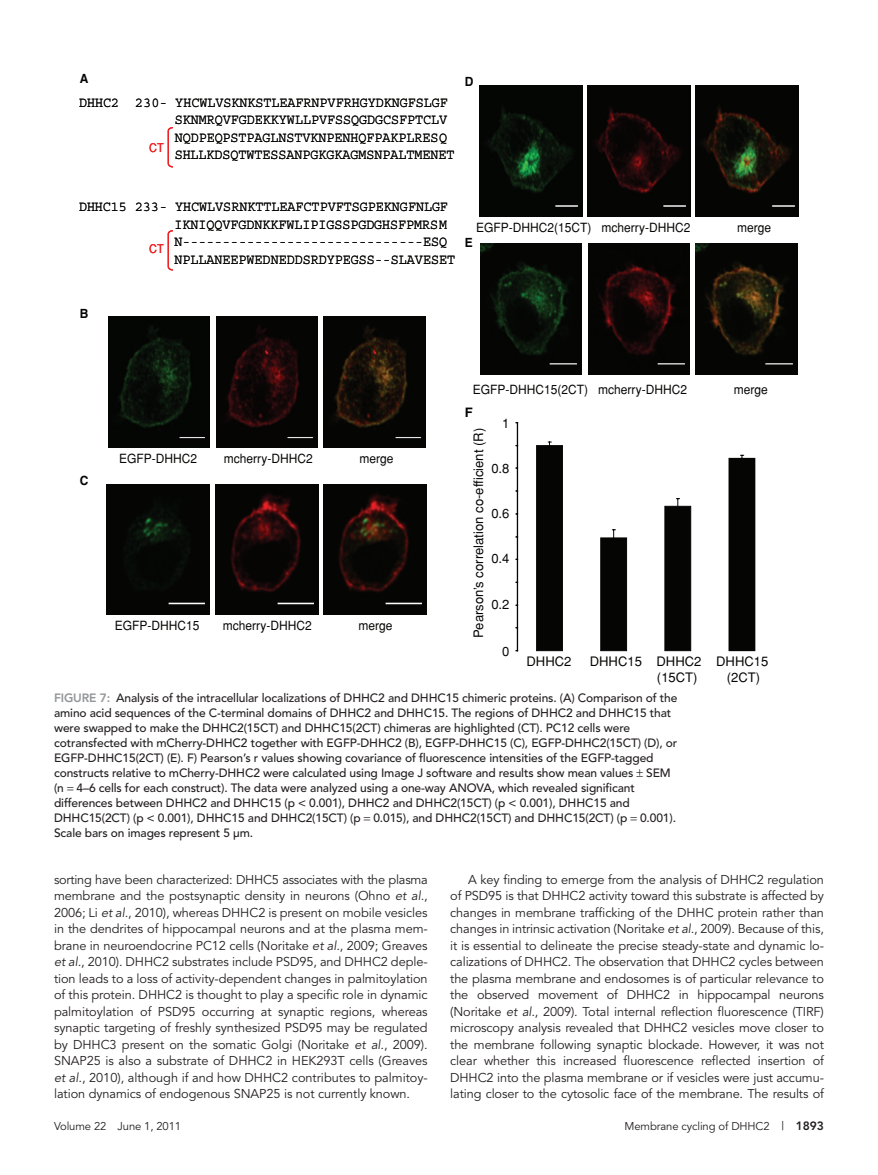
<style>
.page{position:relative;width:878px;height:1175px;background:#fff}
.page>*{position:absolute;margin:0;border:0;box-sizing:border-box;transform-origin:0 0}
.t1{font:14.55px/17.4px "Courier";letter-spacing:.005em;color:#050504;scale:.91 1}
.t2{font:13.05px/15.8px "Helvetica";color:#050504;text-align:center}
.t3{font:700 13.05px "Helvetica";color:#050504}
.Body_Text_next_aveni{font:12.75px/16.5px "Avenir";letter-spacing:-.01em;color:#231f20;text-align:justify}
.Body_Text_avenir{font:12.75px/16.5px "Avenir";letter-spacing:-.005em;color:#231f20;text-align:justify}
.t4{font:12.75px "Helvetica";color:#050504;scale:.95 1}
.t5{font:700 12.75px "Helvetica";color:#050504;scale:.95 1}
.Figure_caption_35_5p{font:500 12px/15px "Avenir";letter-spacing:-.01em;color:#231f20}
.t6{font:12px "Helvetica";color:#ee2123;scale:.91 1}
.t7{font:11.25px "Avenir";letter-spacing:-.01em;color:#231f20}
.s1{font-weight:800;color:#939598}
.s2{font-style:italic}
.s3{font-size:12px}
.s4{font-weight:800;font-size:12px}
</style>
<div class="page">
<img style="left:108px;top:317px;width:102px;height:131px">
<img style="left:216px;top:317px;width:102px;height:131px">
<img style="left:324px;top:317px;width:101px;height:131px">
<img style="left:107px;top:484px;width:102px;height:131px">
<img style="left:216px;top:484px;width:102px;height:131px">
<img style="left:324px;top:484px;width:102px;height:131px">
<img style="left:479px;top:86px;width:103px;height:131px">
<img style="left:587px;top:86px;width:103px;height:131px">
<img style="left:696px;top:86px;width:102px;height:131px">
<img style="left:588px;top:244px;width:101px;height:130px">
<img style="left:480px;top:244px;width:102px;height:130px">
<img style="left:696px;top:244px;width:101px;height:130px">
<div style="left:536px;top:445px;width:27px;height:206px;background:#050504;border:1px solid #050504"></div>
<svg style="left:547px;top:441px;width:208px;height:210px"></svg>
<hr style="left:517px;top:422px;width:1px;height:228px;background:#050504">
<svg style="left:167px;top:127px;width:6px;height:144px"></svg>
<p class="t5" style="left:80px;top:71px;width:11px">A</p>
<p class="t1" style="left:175px;top:94px;width:309px;text-indent:-95px">DHHC2 230- YHCWLVSKNKSTLEAFRNPVFRHGYDKNGFSLGF SKNMRQVFGDEKKYWLLPVFSSQGDGCSFPTCLV NQDPEQPSTPAGLNSTVKNPENHQFPAKPLRESQ SHLLKDSQTWTESSANPGKGKAGMSNPALTMENET</p>
<p class="t6" style="left:149px;top:140px;width:18px">CT</p>
<p class="t5" style="left:464px;top:73px;width:11px">D</p>
<p class="t1" style="left:174px;top:199px;width:310px;text-indent:-95px">DHHC15 233- YHCWLVSRNKTTLEAFCTPVFTSGPEKNGFNLGF IKNIQQVFGDNKKFWLIPIGSSPGDGHSFPMRSM N------------------------------ESQ NPLLANEEPWEDNEDDSRDYPEGSS--SLAVESET</p>
<p class="t6" style="left:149px;top:242px;width:18px">CT</p>
<p class="t4" style="left:476px;top:220px;width:227px">EGFP-DHHC2(15CT) mcherry-DHHC2</p>
<p class="t4" style="left:737px;top:220px;width:37px">merge</p>
<p class="t5" style="left:464px;top:235px;width:10px">E</p>
<p class="t5" style="left:80px;top:306px;width:11px">B</p>
<p class="t5" style="left:80px;top:473px;width:11px">C</p>
<p class="t4" style="left:119px;top:450px;width:84px">EGFP-DHHC2</p>
<p class="t4" style="left:224px;top:450px;width:95px">mcherry-DHHC2</p>
<p class="t4" style="left:359px;top:450px;width:37px">merge</p>
<p class="t4" style="left:115px;top:617px;width:91px">EGFP-DHHC15</p>
<p class="t4" style="left:223px;top:617px;width:95px">mcherry-DHHC2</p>
<p class="t4" style="left:358px;top:617px;width:37px">merge</p>
<p class="t4" style="left:473px;top:382px;width:227px">EGFP-DHHC15(2CT) mcherry-DHHC2</p>
<p class="t4" style="left:734px;top:382px;width:37px">merge</p>
<p class="t3" style="left:464px;top:404px;width:9px">F</p>
<p class="t2" style="left:502px;top:415px;width:9px">1</p>
<p class="t2" style="left:491px;top:460px;width:20px">0.8</p>
<p class="t2" style="left:491px;top:506px;width:20px">0.6</p>
<p class="t2" style="left:491px;top:550px;width:20px">0.4</p>
<p class="t2" style="left:491px;top:596px;width:20px">0.2</p>
<p class="t2" style="left:470px;top:637px;width:211px;rotate:-90deg">Pearson’s correlation co-efficient (R)</p>
<p class="t2" style="left:502px;top:643px;width:9px">0</p>
<p class="t2" style="left:526px;top:653px;width:47px">DHHC2</p>
<p class="t2" style="left:589px;top:653px;width:180px">DHHC15 DHHC2 DHHC15 (15CT)</p>
<p class="t2" style="left:726px;top:669px;width:35px">(2CT)</p>
<p class="Figure_caption_35_5p" style="left:54px;top:691px;width:625px"><span class="s1">FIGURE 7:</span> Analysis of the intracellular localizations of DHHC2 and DHHC15 chimeric proteins. (A) Comparison of the amino acid sequences of the C-terminal domains of DHHC2 and DHHC15. The regions of DHHC2 and DHHC15 that were swapped to make the DHHC2(15CT) and DHHC15(2CT) chimeras are highlighted (CT). PC12 cells were cotransfected with mCherry-DHHC2 together with EGFP-DHHC2 (B), EGFP-DHHC15 (C), EGFP-DHHC2(15CT) (D), or EGFP-DHHC15(2CT) (E). F) Pearson’s r values showing covariance of fluorescence intensities of the EGFP-tagged constructs relative to mCherry-DHHC2 were calculated using Image J software and results show mean values SEM (n 4–6 cells for each construct). The data were analyzed using a one-way ANOVA, which revealed significant differences between DHHC2 and DHHC15 (p &lt; 0.001), DHHC2 and DHHC2(15CT) (p &lt; 0.001), DHHC15 and DHHC15(2CT) (p &lt; 0.001), DHHC15 and DHHC2(15CT) (p 0.015), and DHHC2(15CT) and DHHC15(2CT) (p 0.001).<br>Scale bars on images represent 5 μm.</p>
<p class="Body_Text_avenir" style="left:54px;top:871px;width:375px">sorting have been characterized: DHHC5 associates with the plasma membrane and the postsynaptic density in neurons (Ohno <span class="s2">et al.</span>, 2006; Li <span class="s2">et al.</span>, 2010), whereas DHHC2 is present on mobile vesicles in the dendrites of hippocampal neurons and at the plasma mem&shy;brane in neuroendocrine PC12 cells (Noritake <span class="s2">et al.</span>, 2009; Greaves <span class="s2">et al.</span>, 2010). DHHC2 substrates include PSD95, and DHHC2 deple&shy;tion leads to a loss of activity-dependent changes in palmitoylation of this protein. DHHC2 is thought to play a specific role in dynamic palmitoylation of PSD95 occurring at synaptic regions, whereas synaptic targeting of freshly synthesized PSD95 may be regulated by DHHC3 present on the somatic Golgi (Noritake <span class="s2">et al.</span>, 2009).<br>SNAP25 is also a substrate of DHHC2 in HEK293T cells (Greaves <span class="s2">et al.</span>, 2010), although if and how DHHC2 contributes to palmitoy&shy;lation dynamics of endogenous SNAP25 is not currently known.</p>
<p class="Body_Text_next_aveni" style="left:450px;top:871px;width:375px;text-indent:18px">A key finding to emerge from the analysis of DHHC2 regulation of PSD95 is that DHHC2 activity toward this substrate is affected by changes in membrane trafficking of the DHHC protein rather than changes in intrinsic activation (Noritake <span class="s2">et al.</span>, 2009). Because of this, it is essential to delineate the precise steady-state and dynamic lo&shy;calizations of DHHC2. The observation that DHHC2 cycles between the plasma membrane and endosomes is of particular relevance to the observed movement of DHHC2 in hippocampal neurons (Noritake <span class="s2">et al.</span>, 2009). Total internal reflection fluorescence (TIRF) microscopy analysis revealed that DHHC2 vesicles move closer to the membrane following synaptic blockade. However, it was not clear whether this increased fluorescence reflected insertion of DHHC2 into the plasma membrane or if vesicles were just accumu&shy;lating closer to the cytosolic face of the membrane. The results of</p>
<p class="t7" style="left:54px;top:1119px;width:129px">Volume 22 June 1, 2011</p>
<p class="t7" style="left:624px;top:1119px;width:201px">Membrane cycling of DHHC2 <span class="s3">|</span> <span class="s4">1893</span></p>
</div>
